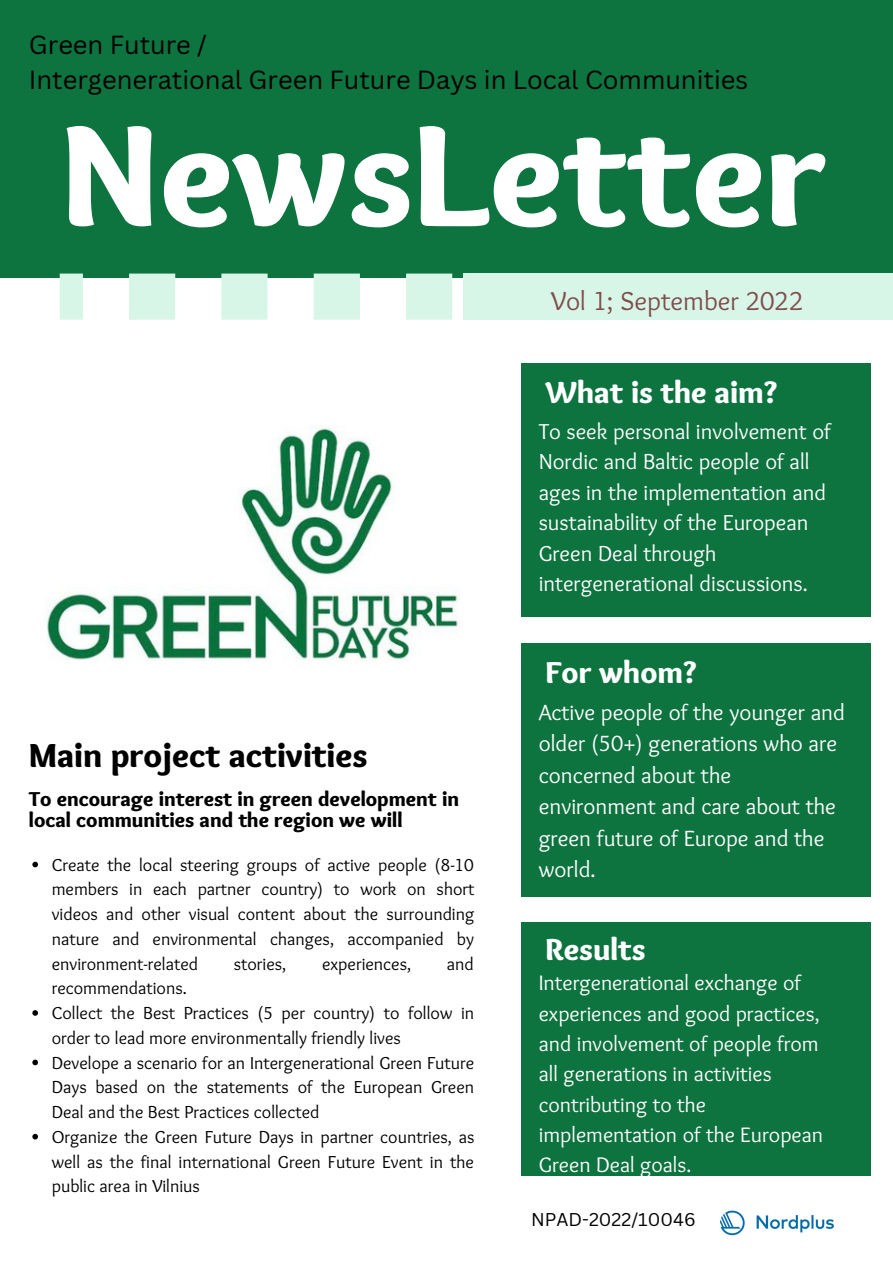
<style>
.page{position:relative;width:893px;height:1264px;background:#fff}
.page>*{position:absolute;margin:0;border:0;box-sizing:border-box;transform-origin:0 0}
.t1{font:900 149.85px "Sukar";color:#fff}
.t2{font:900 34.5px "Sukar";color:#000}
.t3{font:900 31.5px "Sukar";color:#fff}
.t4{font:27px "Sukar Regular";color:#804c4c}
.t5{font:25.5px/34.8px "Canva Sans";color:#000}
.t6{font:22.8px/31.5px "Sukar Regular";color:#fff}
.t7{font:22.5px/30.3px "Sukar Regular";color:#fff}
.t8{font:21.75px/30.3px "Sukar Regular";color:#fff}
.t9{font:900 21px/20.2px "Sukar";color:#000}
.t10{font:18px/24.8px "Sukar Regular";color:#000;text-align:justify}
.t11{font:18px "Canva Sans";color:#000}
</style>
<div class="page">
<div style="left:0;top:0;width:892px;height:278px;background:#0d733f"></div>
<div style="left:520px;top:363px;width:350px;height:253px;background:#0d733f"></div>
<div style="left:520px;top:643px;width:350px;height:253px;background:#0d733f"></div>
<div style="left:520px;top:923px;width:350px;height:252px;background:#0d733f"></div>
<img style="left:46px;top:425px;width:413px;height:236px">
<div style="left:463px;top:274px;width:429px;height:46px;background:#d8f6e8"></div>
<svg style="left:60px;top:273px;width:392px;height:47px"></svg>
<img style="left:712px;top:1175px;width:134px;height:61px">
<svg style="left:32px;top:861px;width:6px;height:6px"></svg>
<svg style="left:32px;top:1010px;width:6px;height:5px"></svg>
<svg style="left:32px;top:1059px;width:6px;height:6px"></svg>
<svg style="left:32px;top:1133px;width:6px;height:6px"></svg>
<h3 class="t5" style="left:29px;top:27px;width:720px">Green Future /<br>Intergenerational Green Future Days in Local Communities</h3>
<h1 class="t1" style="left:60px;top:89px;width:767px">NewsLetter</h1>
<h3 class="t4" style="left:551px;top:286px;width:254px">Vol 1; September 2022</h3>
<h3 class="t3" style="left:545px;top:374px;width:233px">What is the aim?</h3>
<p class="t7" style="left:538px;top:418px;width:294px">To seek personal involvement of<br>Nordic and Baltic people of all ages in the implementation and sustainability of the European<br>Green Deal through intergenerational discussions.</p>
<h2 class="t2" style="left:29px;top:735px;width:340px">Main project activities</h2>
<p class="t9" style="left:29px;top:791px;width:432px">To encourage interest in green development in local communities and the region we will</p>
<p class="t10" style="left:52px;top:853px;width:424px">Create the local steering groups of active people (8-10 members in each partner country) to work on short videos and other visual content about the surrounding nature and environmental changes, accompanied by environment-related</p>
<p class="t10" style="left:234px;top:952px;width:54px">stories,</p>
<p class="t10" style="left:322px;top:952px;width:91px">experiences,</p>
<p class="t10" style="left:447px;top:952px;width:28px">and</p>
<p class="t10" style="left:52px;top:977px;width:424px;text-align:left">recommendations.<br>Collect the Best Practices (5 per country) to follow in order to lead more environmentally friendly lives<br>Develope a scenario for an Intergenerational Green Future Days based on the statements of the European Green Deal and the Best Practices collected<br>Organize the Green Future Days in partner countries, as well as the final international Green Future Event in the public area in Vilnius</p>
<h3 class="t3" style="left:545px;top:654px;width:152px">For whom?</h3>
<p class="t6" style="left:538px;top:698px;width:308px">Active people of the younger and older (50+) generations who are concerned about the environment and care about the green future of Europe and the world.</p>
<h3 class="t3" style="left:545px;top:931px;width:101px">Results</h3>
<p class="t8" style="left:538px;top:969px;width:286px">Intergenerational exchange of experiences and good practices, and involvement of people from all generations in activities contributing to the implementation of the European<br>Green Deal goals.</p>
<p class="t11" style="left:531px;top:1207px;width:166px">NPAD-2022/10046</p>
</div>
